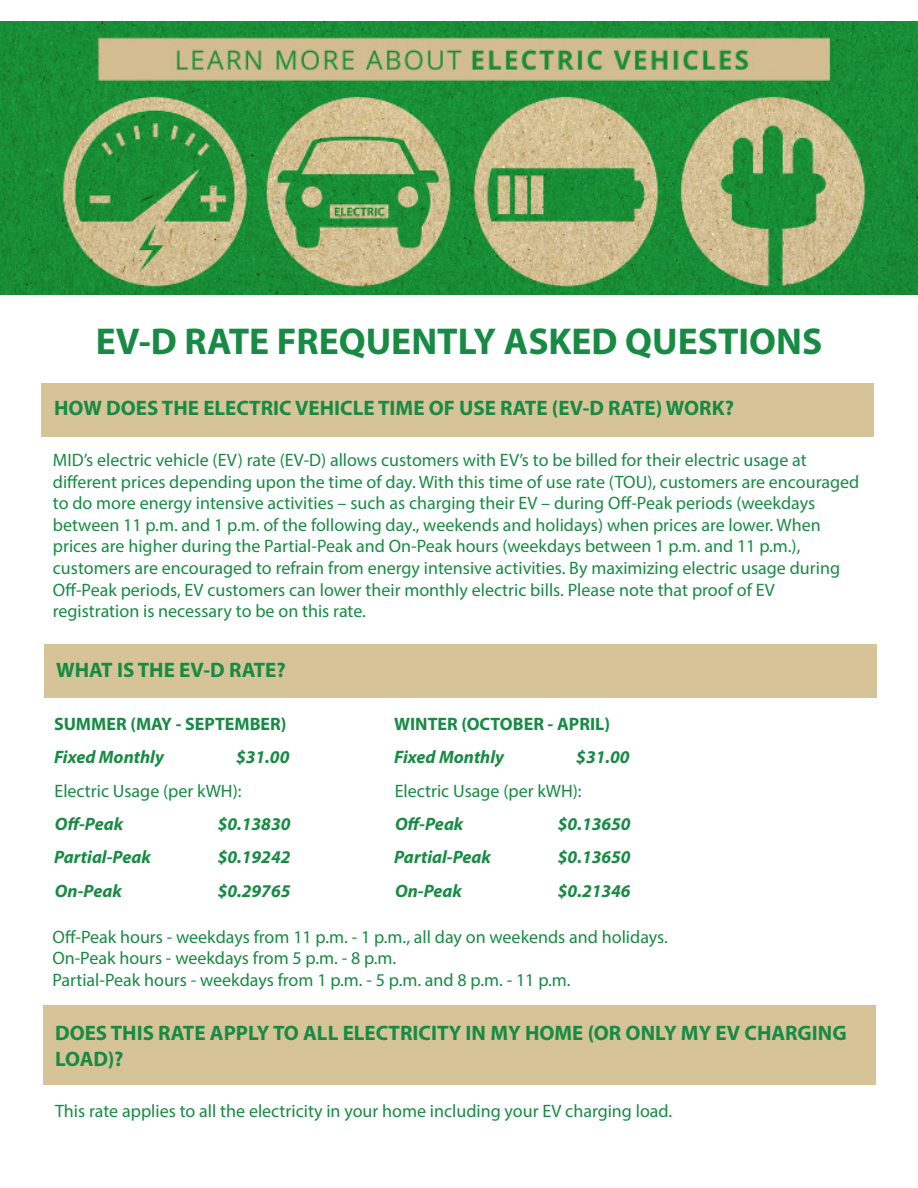
<style>
.page{position:relative;width:918px;height:1188px;background:#fff}
.page>*{position:absolute;margin:0;border:0;box-sizing:border-box;transform-origin:0 0}
.t1{font:700 37.5px "Myriad Pro";color:#178b43}
.t2{font:700 21px/25.2px "Myriad Pro";color:#178b43}
.t3{font:18px/21.6px "Myriad Pro";color:#178b43}
.t4{font:italic 700 18px "Myriad Pro";color:#178b43}
.t5{font:700 18px "Myriad Pro";color:#178b43}
</style>
<div class="page">
<div style="left:42px;top:383px;width:832px;height:54px;background:#d7c398"></div>
<img style="left:0;top:21px;width:918px;height:273px">
<div style="left:43px;top:1005px;width:832px;height:80px;background:#d7c398"></div>
<div style="left:44px;top:644px;width:832px;height:54px;background:#d7c398"></div>
<p class="t1" style="left:96px;top:317px;width:728px">EV-D RATE FREQUENTLY ASKED QUESTIONS</p>
<p class="t2" style="left:54px;top:395px;width:682px">HOW DOES THE ELECTRIC VEHICLE TIME OF USE RATE (EV-D RATE) WORK?</p>
<p class="t3" style="left:53px;top:449px;width:808px">MID’s electric vehicle (EV) rate (EV-D) allows customers with EV’s to be billed for their electric usage at different prices depending upon the time of day. With this time of use rate (TOU), customers are encouraged to do more energy intensive activities – such as charging their EV – during Off-Peak periods (weekdays between 11 p.m. and 1 p.m. of the following day., weekends and holidays) when prices are lower. When prices are higher during the Partial-Peak and On-Peak hours (weekdays between 1 p.m. and 11 p.m.), customers are encouraged to refrain from energy intensive activities. By maximizing electric usage during Off-Peak periods, EV customers can lower their monthly electric bills. Please note that proof of EV registration is necessary to be on this rate.</p>
<p class="t2" style="left:56px;top:656px;width:231px">WHAT IS THE EV-D RATE?</p>
<p class="t5" style="left:54px;top:712px;width:234px">SUMMER (MAY - SEPTEMBER)</p>
<p class="t4" style="left:54px;top:745px;width:112px">Fixed Monthly</p>
<p class="t3" style="left:55px;top:779px;width:188px">Electric Usage (per kWH):</p>
<p class="t4" style="left:55px;top:812px;width:70px">Off-Peak</p>
<p class="t4" style="left:54px;top:846px;width:98px">Partial-Peak</p>
<p class="t4" style="left:55px;top:879px;width:69px">On-Peak</p>
<p class="t5" style="left:394px;top:712px;width:217px">WINTER (OCTOBER - APRIL)</p>
<p class="t4" style="left:394px;top:745px;width:112px">Fixed Monthly</p>
<p class="t3" style="left:395px;top:779px;width:188px">Electric Usage (per kWH):</p>
<p class="t4" style="left:395px;top:812px;width:70px">Off-Peak</p>
<p class="t4" style="left:394px;top:846px;width:98px">Partial-Peak</p>
<p class="t4" style="left:395px;top:879px;width:69px">On-Peak</p>
<p class="t4" style="left:236px;top:745px;width:55px">$31.00</p>
<p class="t4" style="left:576px;top:745px;width:55px">$31.00</p>
<p class="t4" style="left:558px;top:812px;width:74px">$0.13650</p>
<p class="t4" style="left:558px;top:846px;width:74px">$0.13650</p>
<p class="t4" style="left:558px;top:879px;width:74px">$0.21346</p>
<p class="t3" style="left:52px;top:926px;width:617px">Off-Peak hours - weekdays from 11 p.m. - 1 p.m., all day on weekends and holidays.</p>
<p class="t3" style="left:52px;top:947px;width:345px">On-Peak hours - weekdays from 5 p.m. - 8 p.m.</p>
<p class="t3" style="left:52px;top:969px;width:520px">Partial-Peak hours - weekdays from 1 p.m. - 5 p.m. and 8 p.m. - 11 p.m.</p>
<p class="t4" style="left:218px;top:812px;width:74px">$0.13830</p>
<p class="t4" style="left:218px;top:846px;width:74px">$0.19242</p>
<p class="t4" style="left:218px;top:879px;width:74px">$0.29765</p>
<p class="t2" style="left:55px;top:1020px;width:793px">DOES THIS RATE APPLY TO ALL ELECTRICITY IN MY HOME (OR ONLY MY EV CHARGING<br>LOAD)?</p>
<p class="t3" style="left:55px;top:1100px;width:619px">This rate applies to all the electricity in your home including your EV charging load.</p>
</div>
